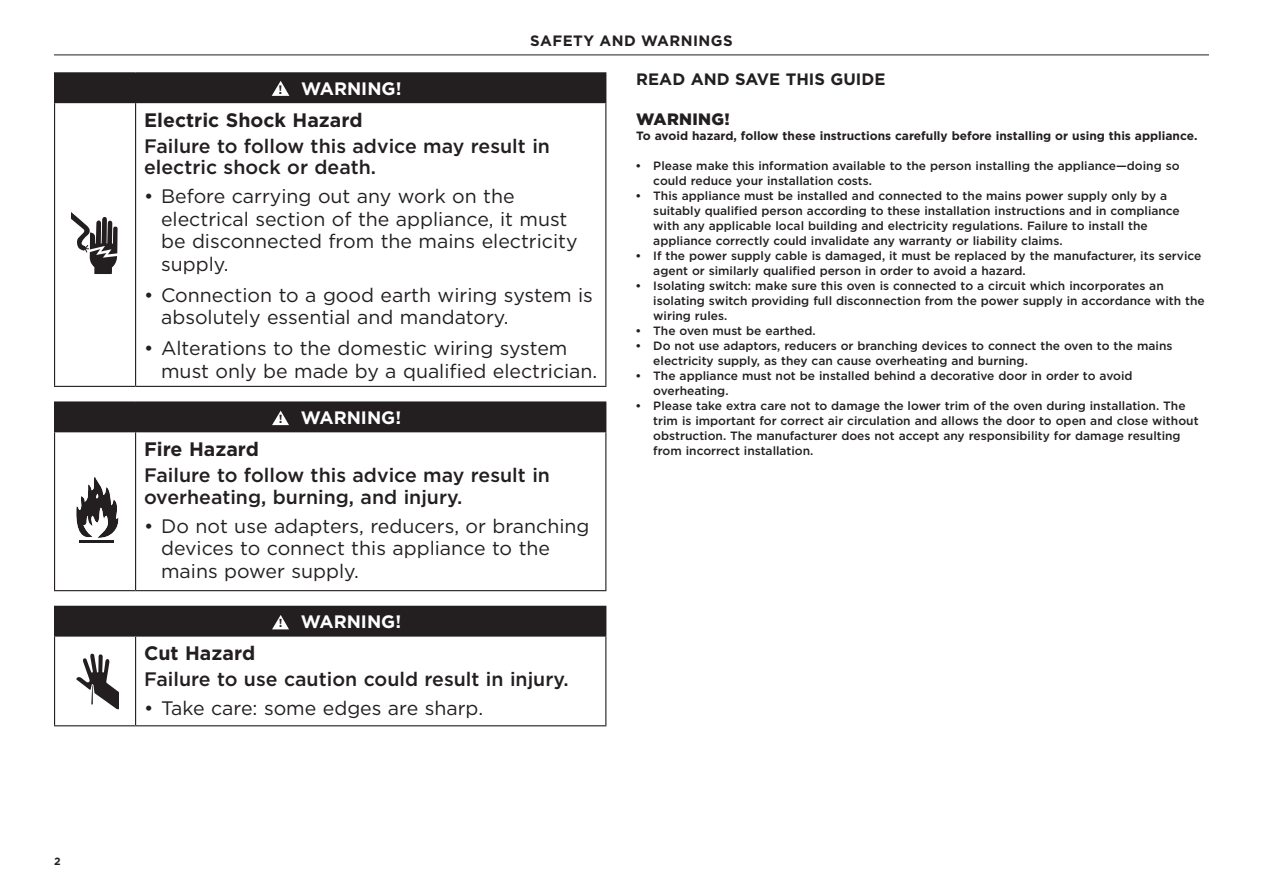
<style>
.page{position:relative;width:1263px;height:893px;background:#fff}
.page>*{position:absolute;margin:0;border:0;box-sizing:border-box;transform-origin:0 0}
.t1{font:19.5px/22.5px "Gotham";color:#231f20}
.t2{font:500 19.5px/21.8px "Gotham";color:#231f20}
.t3{font:700 19.5px "Gotham";color:#231f20}
.t4{font:700 18px "Gotham";color:#fff}
.t5{font:700 16.5px "Gotham";color:#231f20}
.t6{font:900 16.5px "Gotham";letter-spacing:.02em;color:#231f20}
.t7{font:700 15px "Gotham";letter-spacing:.03em;color:#231f20}
.t8{font:500 12px/15px "Gotham";color:#231f20}
.t9{font:700 12px "Gotham";color:#231f20}
.t10{font:700 10.5px "Gotham";color:#231f20}
.s1{font-size:12.3px;color:#231f20}
.s2{font-size:11.85px;color:#231f20}
.s3{font-size:11.7px;color:#231f20}
</style>
<div class="page">
<hr style="left:54px;top:55px;width:1155px;height:1px;background:#231f20">
<div style="left:55px;top:73px;width:551px;height:30px;background:#231f20"></div>
<hr style="left:54px;top:72px;width:82px;height:1px;background:#231f20">
<svg style="left:54px;top:73px;width:1px;height:29px"></svg>
<hr style="left:136px;top:72px;width:470px;height:1px;background:#231f20">
<hr style="left:54px;top:102px;width:82px;height:1px;background:#231f20">
<hr style="left:54px;top:103px;width:1px;height:283px;background:#231f20">
<hr style="left:135px;top:103px;width:1px;height:283px;background:#231f20">
<hr style="left:605px;top:103px;width:1px;height:283px;background:#231f20">
<hr style="left:54px;top:386px;width:82px;height:1px;background:#231f20">
<hr style="left:136px;top:386px;width:470px;height:1px;background:#231f20">
<svg style="left:272px;top:81px;width:17px;height:15px"></svg>
<svg style="left:71px;top:212px;width:47px;height:62px"></svg>
<div style="left:55px;top:402px;width:551px;height:30px;background:#231f20"></div>
<hr style="left:54px;top:401px;width:82px;height:2px;background:#231f20">
<svg style="left:54px;top:403px;width:1px;height:28px"></svg>
<hr style="left:136px;top:401px;width:470px;height:2px;background:#231f20">
<hr style="left:54px;top:431px;width:82px;height:1px;background:#231f20">
<hr style="left:54px;top:432px;width:1px;height:158px;background:#231f20">
<hr style="left:135px;top:432px;width:1px;height:158px;background:#231f20">
<hr style="left:605px;top:432px;width:1px;height:158px;background:#231f20">
<hr style="left:54px;top:590px;width:82px;height:1px;background:#231f20">
<hr style="left:136px;top:590px;width:470px;height:1px;background:#231f20">
<svg style="left:272px;top:411px;width:17px;height:14px"></svg>
<svg style="left:76px;top:476px;width:43px;height:67px"></svg>
<hr style="left:79px;top:540px;width:34px;height:3px;background:#231f20">
<div style="left:55px;top:606px;width:551px;height:30px;background:#231f20"></div>
<hr style="left:54px;top:606px;width:82px;height:1px;background:#231f20">
<svg style="left:54px;top:607px;width:1px;height:28px"></svg>
<hr style="left:54px;top:635px;width:82px;height:2px;background:#231f20">
<hr style="left:54px;top:637px;width:1px;height:88px;background:#231f20">
<hr style="left:136px;top:635px;width:470px;height:2px;background:#231f20">
<hr style="left:135px;top:637px;width:1px;height:88px;background:#231f20">
<hr style="left:605px;top:637px;width:1px;height:88px;background:#231f20">
<hr style="left:54px;top:725px;width:82px;height:1px;background:#231f20">
<hr style="left:136px;top:725px;width:470px;height:1px;background:#231f20">
<svg style="left:272px;top:615px;width:17px;height:14px"></svg>
<svg style="left:76px;top:654px;width:42px;height:55px"></svg>
<p class="t10" style="left:54px;top:854px;width:8px">2</p>
<p class="t7" style="left:530px;top:31px;width:204px">SAFETY AND WARNINGS</p>
<h2 class="t4" style="left:279px;top:77px;width:124px"><span class="s1">!</span> WARNING!</h2>
<h1 class="t3" style="left:144px;top:107px;width:220px">Electric Shock Hazard</h1>
<h1 class="t2" style="left:144px;top:135px;width:407px">Failure to follow this advice may result in electric shock or death.</h1>
<h1 class="t1" style="left:161px;top:185px;width:418px;text-indent:-17px">• Before carrying out any work on the electrical section of the appliance, it must be disconnected from the mains electricity supply.</h1>
<h1 class="t1" style="left:161px;top:283px;width:433px;text-indent:-17px">• Connection to a good earth wiring system is absolutely essential and mandatory.</h1>
<h1 class="t1" style="left:161px;top:337px;width:438px;text-indent:-17px">• Alterations to the domestic wiring system must only be made by a qualified electrician.</h1>
<h2 class="t4" style="left:279px;top:406px;width:124px"><span class="s2">!</span> WARNING!</h2>
<h1 class="t3" style="left:144px;top:436px;width:116px">Fire Hazard</h1>
<h1 class="t2" style="left:144px;top:464px;width:407px">Failure to follow this advice may result in overheating, burning, and injury.</h1>
<h1 class="t1" style="left:161px;top:514px;width:430px;text-indent:-17px">• Do not use adapters, reducers, or branching devices to connect this appliance to the mains power supply.</h1>
<h2 class="t4" style="left:279px;top:610px;width:124px"><span class="s3">!</span> WARNING!</h2>
<h1 class="t3" style="left:144px;top:640px;width:113px">Cut Hazard</h1>
<h1 class="t2" style="left:144px;top:668px;width:426px">Failure to use caution could result in injury.</h1>
<h1 class="t1" style="left:144px;top:696px;width:341px">• Take care: some edges are sharp.</h1>
<h3 class="t5" style="left:636px;top:69px;width:251px">READ AND SAVE THIS GUIDE</h3>
<h3 class="t6" style="left:636px;top:108px;width:95px">WARNING!</h3>
<p class="t9" style="left:636px;top:128px;width:563px">To avoid hazard, follow these instructions carefully before installing or using this appliance.</p>
<p class="t8" style="left:653px;top:158px;width:553px">Please make this information available to the person installing the appliance—doing so could reduce your installation costs.<br>This appliance must be installed and connected to the mains power supply only by a suitably qualified person according to these installation instructions and in compliance with any applicable local building and electricity regulations. Failure to install the appliance correctly could invalidate any warranty or liability claims.<br>If the power supply cable is damaged, it must be replaced by the manufacturer, its service agent or similarly qualified person in order to avoid a hazard.<br>Isolating switch: make sure this oven is connected to a circuit which incorporates an isolating switch providing full disconnection from the power supply in accordance with the wiring rules.<br>The oven must be earthed.<br>Do not use adaptors, reducers or branching devices to connect the oven to the mains electricity supply, as they can cause overheating and burning.<br>The appliance must not be installed behind a decorative door in order to avoid overheating.<br>Please take extra care not to damage the lower trim of the oven during installation. The trim is important for correct air circulation and allows the door to open and close without obstruction. The manufacturer does not accept any responsibility for damage resulting from incorrect installation.</p>
</div>
